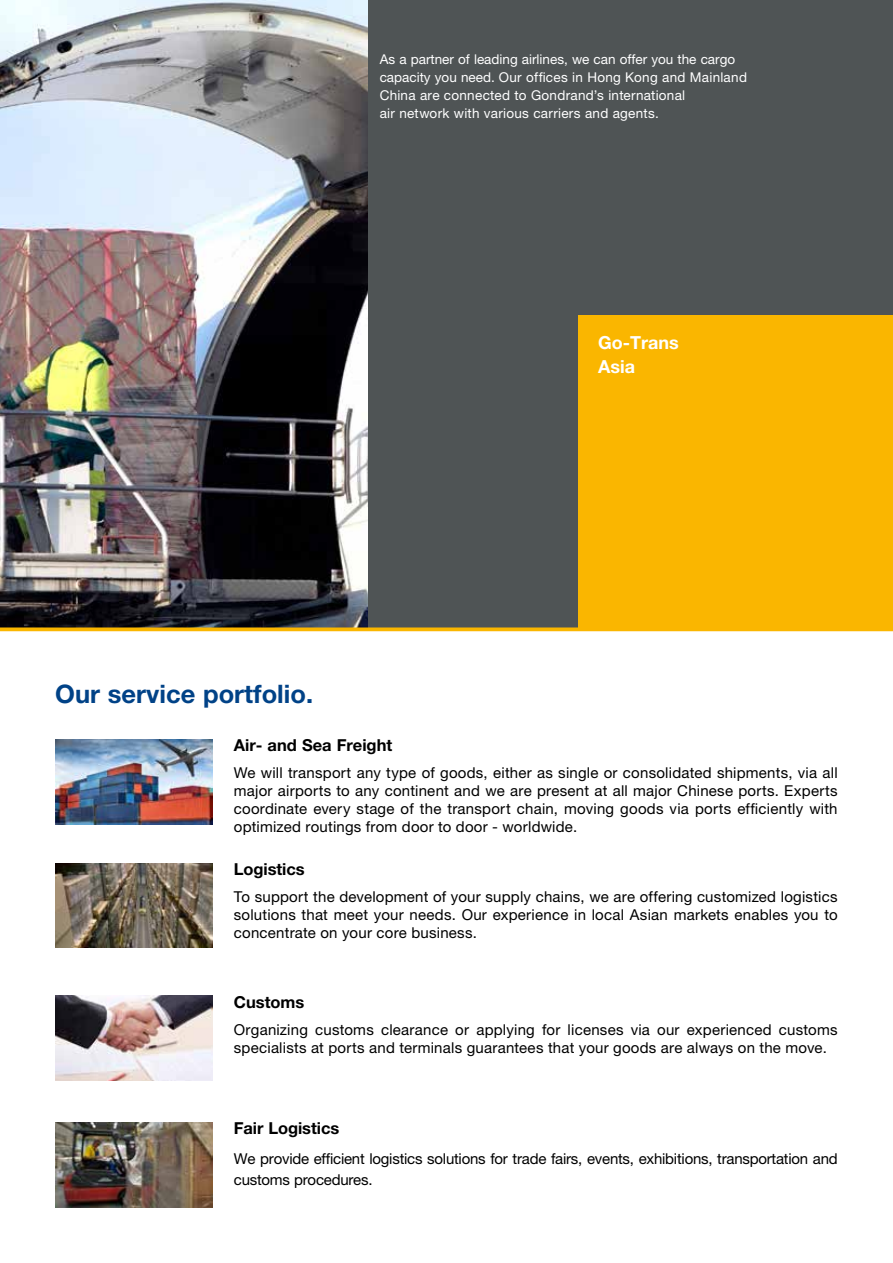
<style>
.page{position:relative;width:893px;height:1263px;background:#fff}
.page>*{position:absolute;margin:0;border:0;box-sizing:border-box;transform-origin:0 0}
.t1{font:700 25.5px "Helvetica Neue LT Std";color:#004287}
.t2{font:700 18px/24px "Helvetica Neue LT Std";color:#fff}
.t3{font:700 16.5px "Helvetica Neue LT Std";letter-spacing:-.005em;color:#000}
.t4{font:15px/18px "Helvetica Neue LT Std";letter-spacing:.015em;color:#000;text-align:justify}
.t5{font:15px/21px "Helvetica Neue LT Std";letter-spacing:-.015em;color:#000}
.t6{font:13.5px/18px "Helvetica Neue LT Std";letter-spacing:.015em;color:#fff}
</style>
<div class="page">
<div style="left:366px;top:0;width:527px;height:628px;background:#4f5455"></div>
<img style="left:0;top:0;width:368px;height:627px">
<svg style="left:0;top:627px;width:893px;height:4px;background:#e6a905"></svg>
<div style="left:578px;top:315px;width:315px;height:314px;background:#fab600"></div>
<img style="left:55px;top:740px;width:158px;height:85px">
<img style="left:55px;top:863px;width:158px;height:84px">
<img style="left:55px;top:995px;width:158px;height:85px">
<img style="left:55px;top:1123px;width:158px;height:85px">
<p class="t6" style="left:380px;top:50px;width:369px">As a partner of leading airlines, we can offer you the cargo capacity you need. Our offices in Hong Kong and Mainland China are connected to Gondrand’s international<br>air network with various carriers and agents.</p>
<p class="t2" style="left:598px;top:330px;width:82px">Go-Trans<br>Asia</p>
<h1 class="t1" style="left:55px;top:678px;width:259px">Our service portfolio.</h1>
<p class="t3" style="left:234px;top:735px;width:160px">Air- and Sea Freight</p>
<p class="t4" style="left:234px;top:763px;width:605px">We will transport any type of goods, either as single or consolidated shipments, via all major airports to any continent and we are present at all major Chinese ports. Experts coordinate every stage of the transport chain, moving goods via ports efficiently with optimized routings from door to door - worldwide.</p>
<p class="t3" style="left:234px;top:859px;width:72px">Logistics</p>
<p class="t4" style="left:234px;top:887px;width:605px">To support the development of your supply chains, we are offering customized logistics solutions that meet your needs. Our experience in local Asian markets enables you to concentrate on your core business.</p>
<p class="t3" style="left:234px;top:992px;width:72px">Customs</p>
<p class="t4" style="left:234px;top:1020px;width:605px">Organizing customs clearance or applying for licenses via our experienced customs specialists at ports and terminals guarantees that your goods are always on the move.</p>
<p class="t3" style="left:234px;top:1118px;width:107px">Fair Logistics</p>
<p class="t5" style="left:234px;top:1148px;width:605px">We provide efficient logistics solutions for trade fairs, events, exhibitions, transportation and customs procedures.</p>
</div>
